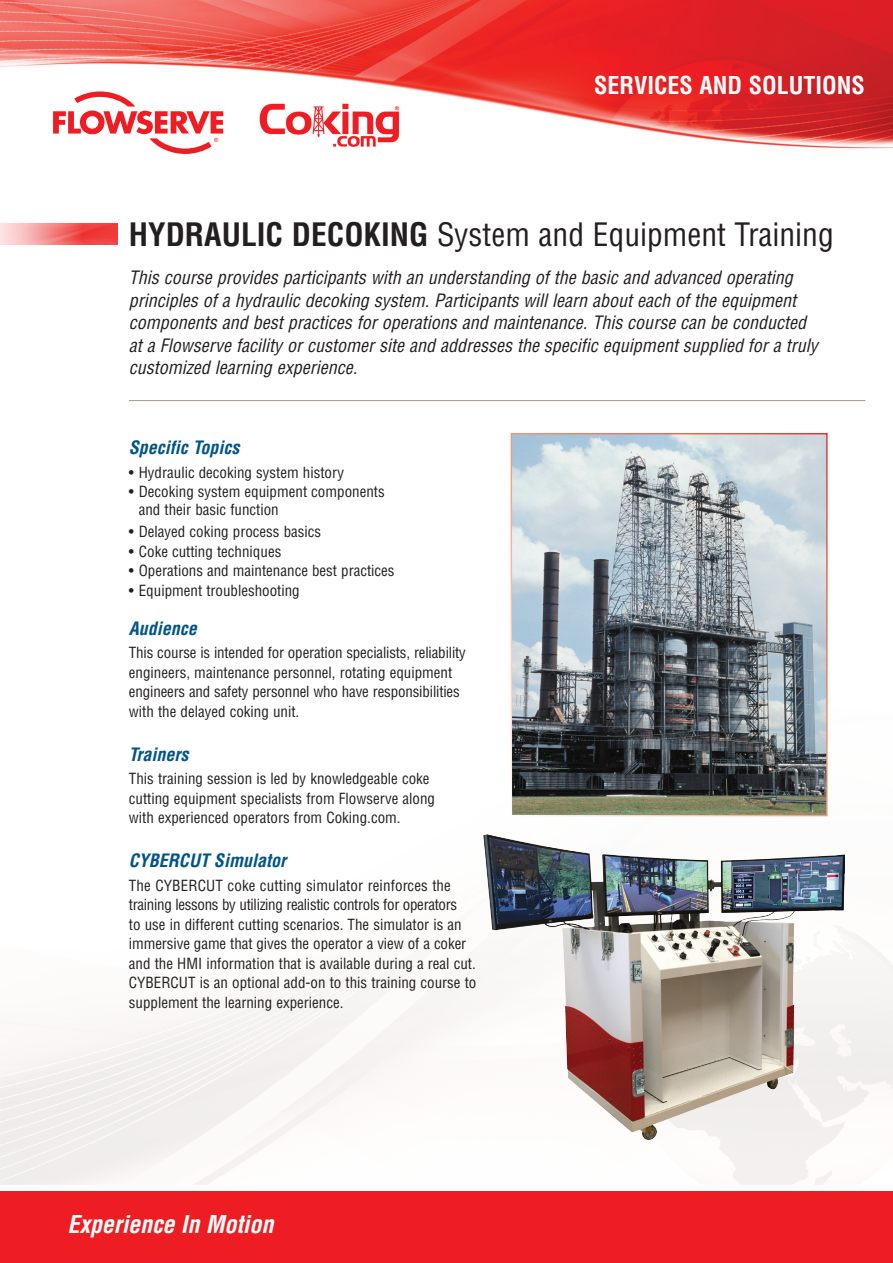
<style>
.page{position:relative;width:893px;height:1263px;background:#fff}
.page>*{position:absolute;margin:0;border:0;box-sizing:border-box;transform-origin:0 0}
.MB-Main_Page_Header{font:condensed 31.5px "Helvetica LT Std";color:#231f20}
.t1{font:700 condensed 24px "Helvetica LT Std";color:#fff}
.t2{font:italic 700 condensed 24px "Helvetica LT Std";letter-spacing:-.005em;color:#fff}
.MB-Intro_Copy_Italic{font:italic condensed 18px/22.5px "Helvetica LT Std";color:#231f20}
.MB-Subhead_Blue{font:italic 700 condensed 18px "Helvetica LT Std";color:#005486}
.MB-Body_Copy{font:condensed 15px/19.5px "Helvetica LT Std";color:#231f20}
.s1{font-weight:700}
</style>
<div class="page">
<img style="left:0;top:533px;width:892px;height:651px">
<div style="left:0;top:1190px;width:892px;height:73px;background:#ee1d23"></div>
<img style="left:0;top:0;width:892px;height:149px">
<svg style="left:53px;top:91px;width:170px;height:63px"></svg>
<img style="left:0;top:223px;width:118px;height:22px">
<hr style="left:129px;top:400px;width:736px;height:1px;background:#a1968b">
<img style="left:512px;top:435px;width:313px;height:379px">
<div style="left:510px;top:433px;width:317px;height:383px;border:1px solid #fff"></div>
<img style="left:258px;top:101px;width:142px;height:46px">
<img style="left:483px;top:835px;width:361px;height:304px">
<h2 class="t1" style="left:593px;top:71px;width:272px">SERVICES AND SOLUTIONS</h2>
<p class="MB-Main_Page_Header" style="left:129px;top:215px;width:706px"><span class="s1">HYDRAULIC DECOKING</span> System and Equipment Training</p>
<p class="MB-Intro_Copy_Italic" style="left:129px;top:267px;width:690px">This course provides participants with an understanding of the basic and advanced operating principles of a hydraulic decoking system. Participants will learn about each of the equipment components and best practices for operations and maintenance. This course can be conducted at a Flowserve facility or customer site and addresses the specific equipment supplied for a truly customized learning experience.</p>
<p class="MB-Subhead_Blue" style="left:129px;top:436px;width:112px">Specific Topics</p>
<p class="MB-Body_Copy" style="left:129px;top:463px;width:216px">• Hydraulic decoking system history</p>
<p class="MB-Body_Copy" style="left:139px;top:483px;width:247px;line-height:18px;text-indent:-10px">• Decoking system equipment components and their basic function</p>
<p class="MB-Body_Copy" style="left:129px;top:522px;width:194px">• Delayed coking process basics</p>
<p class="MB-Body_Copy" style="left:129px;top:541px;width:154px">• Coke cutting techniques</p>
<p class="MB-Body_Copy" style="left:129px;top:561px;width:267px">• Operations and maintenance best practices</p>
<p class="MB-Body_Copy" style="left:129px;top:580px;width:172px">• Equipment troubleshooting</p>
<p class="MB-Subhead_Blue" style="left:129px;top:617px;width:70px">Audience</p>
<p class="MB-Body_Copy" style="left:129px;top:643px;width:338px">This course is intended for operation specialists, reliability engineers, maintenance personnel, rotating equipment engineers and safety personnel who have responsibilities with the delayed coking unit.</p>
<p class="MB-Subhead_Blue" style="left:129px;top:743px;width:61px">Trainers</p>
<p class="MB-Body_Copy" style="left:129px;top:769px;width:307px">This training session is led by knowledgeable coke cutting equipment specialists from Flowserve along with experienced operators from Coking.com.</p>
<p class="MB-Subhead_Blue" style="left:129px;top:849px;width:158px">CYBERCUT Simulator</p>
<p class="MB-Body_Copy" style="left:129px;top:875px;width:349px">The CYBERCUT coke cutting simulator reinforces the training lessons by utilizing realistic controls for operators<br>to use in different cutting scenarios. The simulator is an immersive game that gives the operator a view of a coker and the HMI information that is available during a real cut.<br>CYBERCUT is an optional add-on to this training course to supplement the learning experience.</p>
<h2 class="t2" style="left:68px;top:1209px;width:207px">Experience In Motion</h2>
</div>
